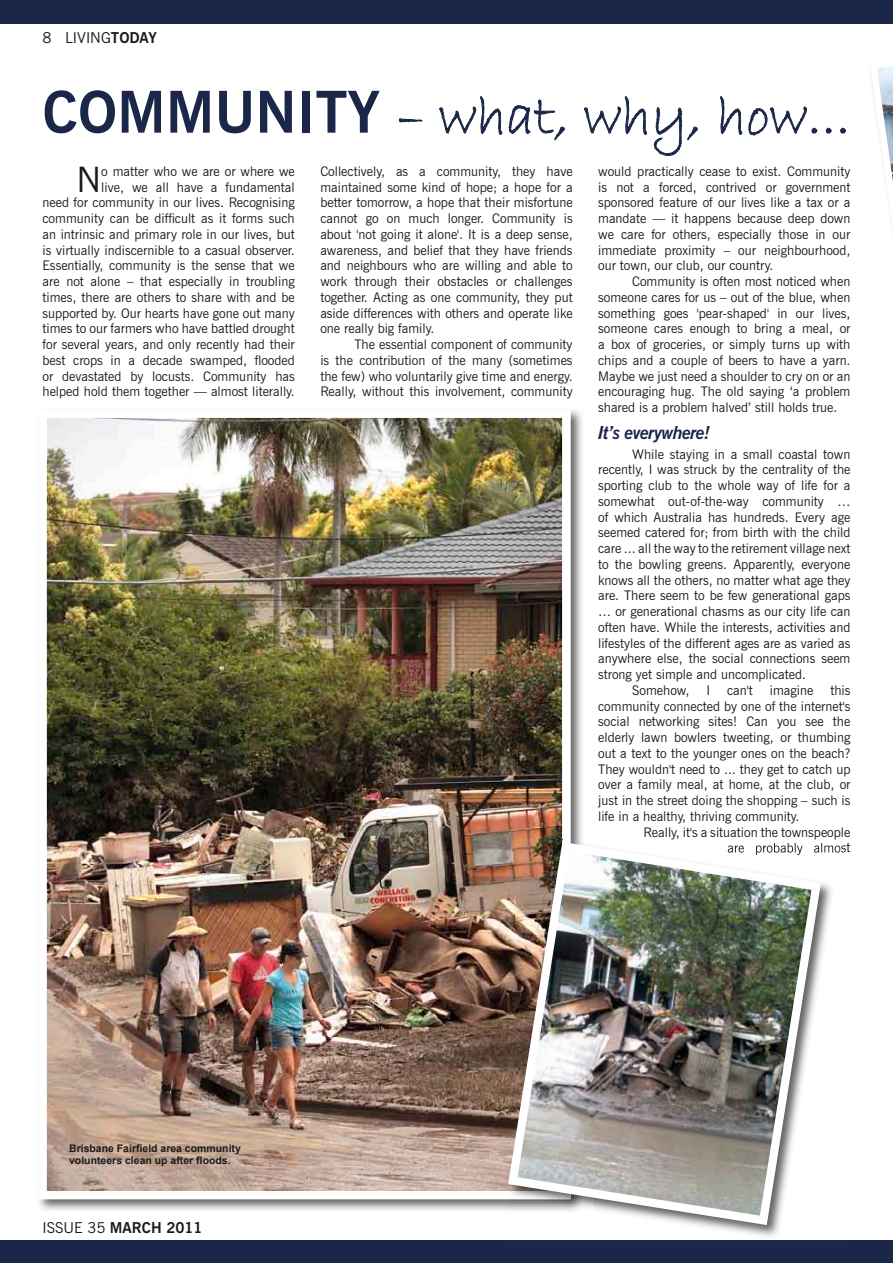
<style>
.page{position:relative;width:893px;height:1263px;background:#fff}
.page>*{position:absolute;margin:0;border:0;box-sizing:border-box;transform-origin:0 0}
.t1{font:57.6px "Bradley Hand ITC";color:#1b2749}
.t2{font:34.95px "News Gothic BT";color:#1b1b1a}
.t3{font:italic 700 18px "News Gothic BT";letter-spacing:-.03em;color:#1b2749}
.t4{font:700 15px "News Gothic BT";color:#1b1b1a}
.t5{font:15px "News Gothic BT";color:#1b1b1a}
.t6{font:13.2px/15.8px "News Gothic BT";color:#1b1b1a;text-align:justify}
.t7{font:700 10.5px/12.6px "Arial";color:#1b1b1a}
.s1{font-weight:700}
.s2{font-family:"News Gothic BT";font-weight:700}
.s3{font-weight:400}
</style>
<div class="page">
<svg style="left:870px;top:66px;width:23px;height:116px"></svg>
<img style="left:39px;top:410px;width:543px;height:801px">
<img style="left:39px;top:410px;width:531px;height:789px">
<div style="left:0;top:0;width:893px;height:24px;background:#1b2749"></div>
<div style="left:0;top:1240px;width:893px;height:23px;background:#1b2749"></div>
<svg style="left:399px;top:118px;width:24px;height:5px"></svg>
<svg style="left:439px;top:96px;width:126px;height:45px"></svg>
<svg style="left:583px;top:96px;width:64px;height:39px"></svg>
<svg style="left:653px;top:107px;width:45px;height:49px"></svg>
<svg style="left:720px;top:96px;width:98px;height:40px"></svg>
<svg style="left:825px;top:127px;width:7px;height:7px"></svg>
<svg style="left:840px;top:127px;width:6px;height:7px"></svg>
<img style="left:696px;top:883px;width:136px;height:354px">
<img style="left:506px;top:840px;width:64px;height:359px">
<img style="left:821px;top:843px;width:22px;height:10px">
<img style="left:508px;top:842px;width:313px;height:383px">
<p class="t5" style="left:43px;top:28px;width:116px">8 LIVING<span class="s1">TODAY</span></p>
<h1 class="t1" style="left:43px;top:80px;width:809px"><span class="s2">COMMUNITY</span> – what, why, how...</h1>
<p class="t6" style="left:43px;top:163px;width:254px;text-align:right">o matter who we are or where we<br>live, we all have a fundamental<br>need for community in our lives. Recognising community can be difficult as it forms such an intrinsic and primary role in our lives, but is virtually indiscernible to a casual observer.<br>Essentially, community is the sense that we are not alone – that especially in troubling times, there are others to share with and be supported by. Our hearts have gone out many times to our farmers who have battled drought for several years, and only recently had their best crops in a decade swamped, flooded or devastated by locusts. Community has helped hold them together — almost literally.</p>
<p class="t6" style="left:320px;top:163px;width:254px">Collectively, as a community, they have maintained some kind of hope; a hope for a better tomorrow, a hope that their misfortune cannot go on much longer. Community is about 'not going it alone'. It is a deep sense, awareness, and belief that they have friends and neighbours who are willing and able to work through their obstacles or challenges together. Acting as one community, they put aside differences with others and operate like one really big family.</p>
<h2 class="t2" style="left:77px;top:158px;width:26px">N</h2>
<p class="t6" style="left:320px;top:336px;width:254px;text-indent:34px">The essential component of community is the contribution of the many (sometimes the few) who voluntarily give time and energy.<br>Really, without this involvement, community</p>
<p class="t6" style="left:598px;top:163px;width:254px">would practically cease to exist. Community is not a forced, contrived or government sponsored feature of our lives like a tax or a mandate — it happens because deep down we care for others, especially those in our immediate proximity – our neighbourhood, our town, our club, our country.</p>
<p class="t6" style="left:598px;top:273px;width:254px;text-indent:34px">Community is often most noticed when someone cares for us – out of the blue, when something goes 'pear-shaped' in our lives, someone cares enough to bring a meal, or a box of groceries, or simply turns up with chips and a couple of beers to have a yarn.<br>Maybe we just need a shoulder to cry on or an encouraging hug. The old saying ‘a problem shared is a problem halved’ still holds true.</p>
<h3 class="t3" style="left:598px;top:421px;width:114px">It’s everywhere!</h3>
<p class="t6" style="left:632px;top:446px;width:220px">While staying in a small coastal town</p>
<p class="t6" style="left:598px;top:462px;width:254px">recently, I was struck by the centrality of the</p>
<p class="t6" style="left:598px;top:477px;width:254px">sporting club to the whole way of life for a</p>
<p class="t6" style="left:598px;top:493px;width:254px">somewhat out-of-the-way community …</p>
<p class="t6" style="left:598px;top:509px;width:254px">of which Australia has hundreds. Every age</p>
<p class="t6" style="left:598px;top:525px;width:254px">seemed catered for; from birth with the child</p>
<p class="t6" style="left:598px;top:540px;width:254px">care ... all the way to the retirement village next</p>
<p class="t6" style="left:598px;top:556px;width:254px">to the bowling greens. Apparently, everyone</p>
<p class="t6" style="left:598px;top:572px;width:254px">knows all the others, no matter what age they</p>
<p class="t6" style="left:598px;top:588px;width:254px">are. There seem to be few generational gaps</p>
<p class="t6" style="left:598px;top:603px;width:254px">… or generational chasms as our city life can</p>
<p class="t6" style="left:598px;top:619px;width:254px">often have. While the interests, activities and</p>
<p class="t6" style="left:598px;top:635px;width:254px">lifestyles of the different ages are as varied as</p>
<p class="t6" style="left:598px;top:651px;width:254px">anywhere else, the social connections seem</p>
<p class="t6" style="left:598px;top:666px;width:209px">strong yet simple and uncomplicated.</p>
<p class="t6" style="left:632px;top:682px;width:59px">Somehow,</p>
<p class="t6" style="left:706px;top:682px;width:5px">I</p>
<p class="t6" style="left:727px;top:682px;width:27px">can't</p>
<p class="t6" style="left:770px;top:682px;width:45px">imagine</p>
<p class="t6" style="left:598px;top:682px;width:254px;text-indent:232px">this community connected by one of the internet's social networking sites! Can you see the elderly lawn bowlers tweeting, or thumbing out a text to the younger ones on the beach?<br>They wouldn't need to ... they get to catch up over a family meal, at home, at the club, or just in the street doing the shopping – such is life in a healthy, thriving community.</p>
<p class="t6" style="left:644px;top:824px;width:208px">Really, it's a situation the townspeople</p>
<p class="t7" style="left:69px;top:1142px;width:173px">Brisbane Fairfield area community volunteers clean up after floods.</p>
<p class="t4" style="left:43px;top:1218px;width:162px"><span class="s3">ISSUE 35</span> MARCH 2011</p>
</div>
